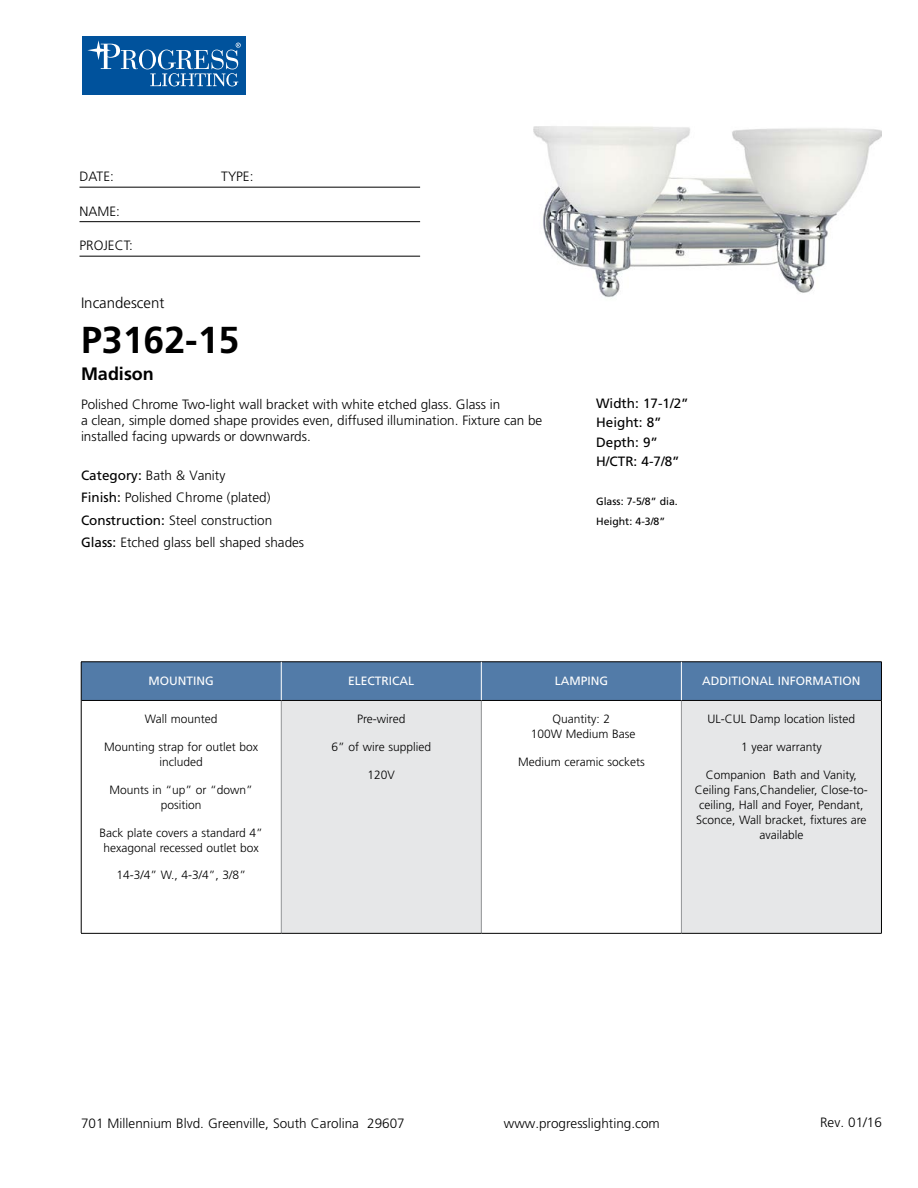
<style>
.page{position:relative;width:918px;height:1188px;background:#fff}
.page>*{position:absolute;margin:0;border:0;box-sizing:border-box;transform-origin:0 0}
.t1{font:700 37.5px "Frutiger";color:#000}
.t2{font:700 18px "Frutiger";color:#000}
.t3{font:300 15px "Frutiger";color:#000}
.t4{font:300 13.5px/22.5px "Frutiger";color:#000}
.t5{font:13.5px/19.5px "Frutiger";color:#000}
.t6{font:300 12px/15px "Frutiger";color:#000;text-align:center}
.t7{font:12px "Frutiger";color:#fff}
.t8{font:10.5px/19.5px "Frutiger";color:#000}
.s1{font-weight:400}
</style>
<div class="page">
<div style="left:82px;top:36px;width:164px;height:59px;background:#00529c"></div>
<svg style="left:139px;top:50px;width:17px;height:19px"></svg>
<div style="left:142px;top:50px;width:11px;height:19px;background:#00529c;border-radius:50%"></div>
<svg style="left:87px;top:40px;width:51px;height:29px"></svg>
<svg style="left:150px;top:43px;width:91px;height:43px"></svg>
<hr style="left:80px;top:187px;width:340px;height:1px;background:#000">
<hr style="left:80px;top:221px;width:340px;height:1px;background:#000">
<hr style="left:80px;top:256px;width:340px;height:1px;background:#000">
<div style="left:82px;top:663px;width:799px;height:37px;background:#527ba8"></div>
<div style="left:281px;top:700px;width:200px;height:233px;background:#e6e7e8"></div>
<div style="left:681px;top:700px;width:200px;height:233px;background:#e6e7e8"></div>
<hr style="left:281px;top:701px;width:1px;height:232px;background:#939598">
<hr style="left:481px;top:701px;width:1px;height:232px;background:#939598">
<hr style="left:681px;top:701px;width:1px;height:232px;background:#939598">
<hr style="left:81px;top:700px;width:200px;height:1px;background:#000">
<hr style="left:281px;top:700px;width:200px;height:1px;background:#000">
<hr style="left:481px;top:700px;width:200px;height:1px;background:#000">
<hr style="left:681px;top:700px;width:200px;height:1px;background:#000">
<hr style="left:81px;top:933px;width:200px;height:1px;background:#000">
<hr style="left:281px;top:933px;width:200px;height:1px;background:#000">
<hr style="left:481px;top:933px;width:200px;height:1px;background:#000">
<hr style="left:681px;top:933px;width:201px;height:1px;background:#000">
<hr style="left:81px;top:662px;width:200px;height:1px;background:#000">
<hr style="left:81px;top:662px;width:1px;height:38px;background:#000">
<hr style="left:281px;top:662px;width:200px;height:1px;background:#000">
<hr style="left:481px;top:662px;width:200px;height:1px;background:#000">
<hr style="left:681px;top:662px;width:201px;height:1px;background:#000">
<hr style="left:881px;top:662px;width:1px;height:38px;background:#000">
<hr style="left:81px;top:700px;width:1px;height:233px;background:#000">
<hr style="left:881px;top:700px;width:1px;height:233px;background:#000">
<hr style="left:281px;top:662px;width:1px;height:38px;background:#fff">
<hr style="left:681px;top:662px;width:1px;height:38px;background:#fff">
<hr style="left:481px;top:662px;width:1px;height:38px;background:#fff">
<img style="left:533px;top:126px;width:349px;height:171px">
<p class="t4" style="left:80px;top:166px;width:36px">DATE:</p>
<p class="t4" style="left:221px;top:166px;width:34px">TYPE:</p>
<p class="t4" style="left:80px;top:201px;width:42px">NAME:</p>
<p class="t4" style="left:80px;top:235px;width:55px">PROJECT:</p>
<p class="t3" style="left:81px;top:297px;width:85px">Incandescent</p>
<h1 class="t1" style="left:81px;top:318px;width:160px">P3162-15</h1>
<h2 class="t2" style="left:81px;top:364px;width:74px">Madison</h2>
<p class="t4" style="left:81px;top:397px;width:463px;line-height:16.2px">Polished Chrome Two-light wall bracket with white etched glass. Glass in<br>a clean, simple domed shape provides even, diffused illumination. Fixture can be installed facing upwards or downwards.</p>
<p class="t4" style="left:81px;top:465px;width:225px"><span class="s1">Category:</span> Bath &amp; Vanity<br><span class="s1">Finish:</span> Polished Chrome (plated)<br><span class="s1">Construction:</span> Steel construction <span class="s1">Glass:</span> Etched glass bell shaped shades</p>
<p class="t5" style="left:596px;top:395px;width:94px">Width: 17-1/2”<br>Height: 8”<br>Depth: 9”<br>H/CTR: 4-7/8”</p>
<p class="t8" style="left:596px;top:493px;width:83px">Glass: 7-5/8” dia.<br>Height: 4-3/8”</p>
<p class="t7" style="left:149px;top:676px;width:67px">MOUNTING</p>
<p class="t7" style="left:348px;top:676px;width:68px">ELECTRICAL</p>
<p class="t7" style="left:555px;top:676px;width:55px">LAMPING</p>
<p class="t7" style="left:702px;top:676px;width:160px">ADDITIONAL INFORMATION</p>
<p class="t6" style="left:145px;top:713px;width:74px">Wall mounted</p>
<p class="t6" style="left:104px;top:740px;width:156px">Mounting strap for outlet box included</p>
<p class="t6" style="left:110px;top:783px;width:145px">Mounts in “up” or “down” position</p>
<p class="t6" style="left:100px;top:826px;width:165px">Back plate covers a standard 4” hexagonal recessed outlet box</p>
<p class="t6" style="left:116px;top:869px;width:131px">14-3/4” W., 4-3/4”, 3/8”</p>
<p class="t6" style="left:357px;top:713px;width:50px">Pre-wired</p>
<p class="t6" style="left:332px;top:740px;width:101px">6” of wire supplied</p>
<p class="t6" style="left:368px;top:768px;width:29px">120V</p>
<p class="t6" style="left:708px;top:713px;width:149px">UL-CUL Damp location listed</p>
<p class="t6" style="left:741px;top:740px;width:82px">1 year warranty</p>
<p class="t6" style="left:695px;top:768px;width:174px">Companion Bath and Vanity,<br>Ceiling Fans,Chandelier, Close-to&shy;ceiling, Hall and Foyer, Pendant,<br>Sconce, Wall bracket, fixtures are available</p>
<p class="t6" style="left:531px;top:713px;width:106px">Quantity: 2<br>100W Medium Base</p>
<p class="t6" style="left:518px;top:755px;width:128px">Medium ceramic sockets</p>
<p class="t4" style="left:81px;top:1113px;width:325px">701 Millennium Blvd. Greenville, South Carolina 29607</p>
<p class="t4" style="left:504px;top:1113px;width:158px">www.progresslighting.com</p>
<p class="t4" style="left:820px;top:1112px;width:63px">Rev. 01/16</p>
</div>
